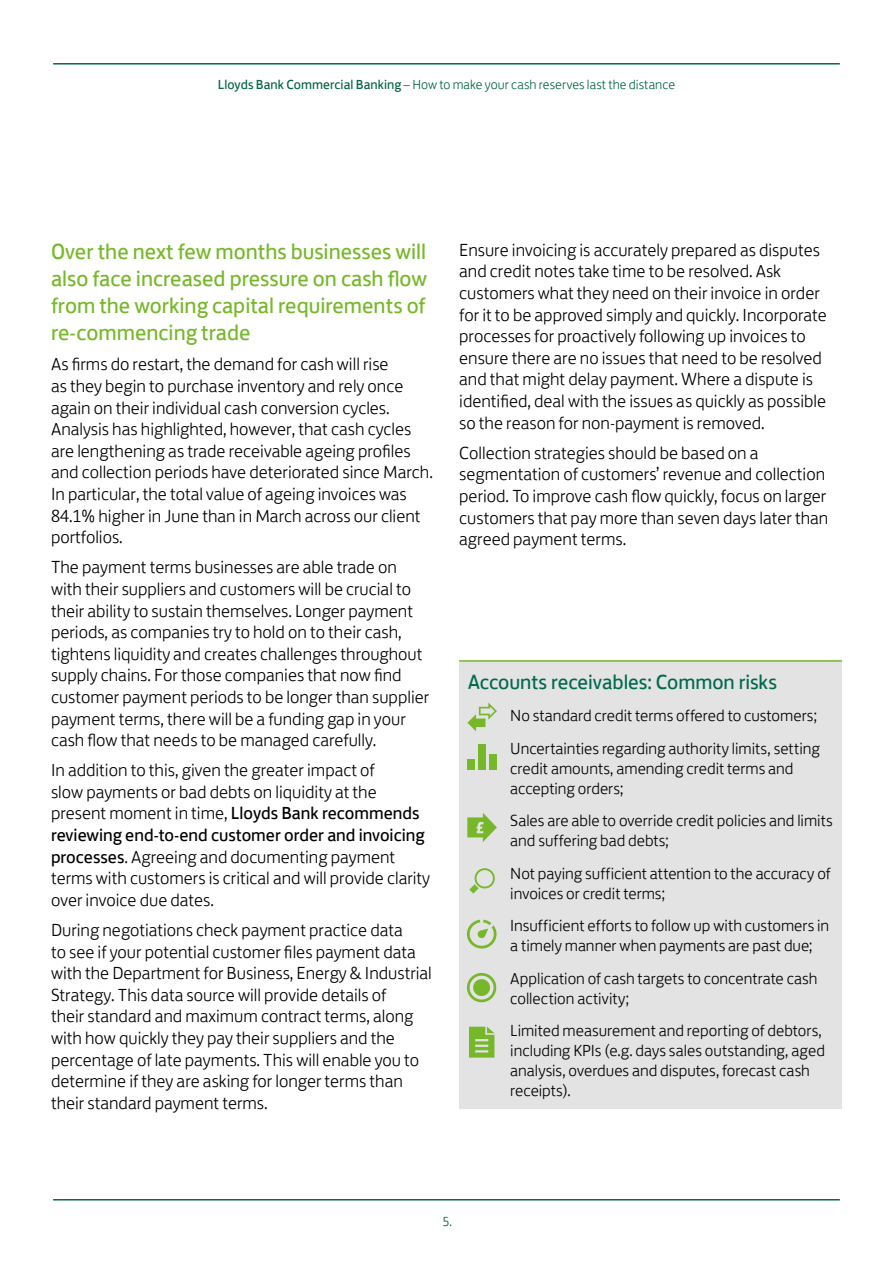
<style>
.page{position:relative;width:893px;height:1263px;background:#fff}
.page>*{position:absolute;margin:0;border:0;box-sizing:border-box;transform-origin:0 0}
.t1{font:22.5px/27px "Lloyds Bank Jack";color:#77b82a;text-align:justify}
.t2{font:21px "Lloyds Bank Jack";letter-spacing:-.005em;color:#006a4d}
.t3{font:300 18px/21.6px "Lloyds Bank Jack";color:#000}
.t4{font:300 16.5px/20px "Lloyds Bank Jack";color:#000}
.t5{font:300 13.5px "Lloyds Bank Jack";letter-spacing:.005em;color:#006440}
.t6{font:300 13.5px "Lloyds Bank Jack";color:#00652a}
.s1{font-weight:400}
</style>
<div class="page">
<hr style="left:53px;top:63px;width:787px;height:2px;background:#006a4e">
<hr style="left:53px;top:1199px;width:787px;height:1px;background:#006a4e">
<div style="left:459px;top:660px;width:383px;height:449px;background:#e3e3e4"></div>
<div style="left:489px;top:754px;width:8px;height:16px;background:#77b82a"></div>
<div style="left:478px;top:744px;width:8px;height:26px;background:#77b82a"></div>
<div style="left:467px;top:759px;width:8px;height:11px;background:#77b82a"></div>
<svg style="left:469px;top:868px;width:26px;height:25px"></svg>
<svg style="left:467px;top:920px;width:30px;height:28px"></svg>
<svg style="left:467px;top:973px;width:29px;height:29px"></svg>
<svg style="left:469px;top:1027px;width:25px;height:30px"></svg>
<svg style="left:467px;top:813px;width:30px;height:29px"></svg>
<svg style="left:467px;top:702px;width:30px;height:29px"></svg>
<hr style="left:459px;top:660px;width:383px;height:2px;background:#77b82a">
<p class="t5" style="left:218px;top:74px;width:459px"><span class="s1">Lloyds Bank Commercial Banking</span> – How to make your cash reserves last the distance</p>
<p class="t1" style="left:51px;top:236px;width:378px">Over the next few months businesses will also face increased pressure on cash flow from the working capital requirements of re-commencing trade</p>
<p class="t3" style="left:51px;top:352px;width:383px">As firms do restart, the demand for cash will rise<br>as they begin to purchase inventory and rely once again on their individual cash conversion cycles.<br>Analysis has highlighted, however, that cash cycles are lengthening as trade receivable ageing profiles and collection periods have deteriorated since March.<br>In particular, the total value of ageing invoices was 84.1% higher in June than in March across our client portfolios.</p>
<p class="t3" style="left:51px;top:555px;width:380px">The payment terms businesses are able trade on with their suppliers and customers will be crucial to their ability to sustain themselves. Longer payment periods, as companies try to hold on to their cash, tightens liquidity and creates challenges throughout supply chains. For those companies that now find customer payment periods to be longer than supplier payment terms, there will be a funding gap in your cash flow that needs to be managed carefully.</p>
<p class="t3" style="left:51px;top:757px;width:381px">In addition to this, given the greater impact of<br>slow payments or bad debts on liquidity at the present moment in time, <span class="s1">Lloyds Bank recommends reviewing end-to-end customer order and invoicing processes</span>. Agreeing and documenting payment terms with customers is critical and will provide clarity over invoice due dates.</p>
<p class="t3" style="left:51px;top:917px;width:382px">During negotiations check payment practice data<br>to see if your potential customer files payment data with the Department for Business, Energy &amp; Industrial Strategy. This data source will provide details of<br>their standard and maximum contract terms, along with how quickly they pay their suppliers and the percentage of late payments. This will enable you to determine if they are asking for longer terms than their standard payment terms.</p>
<p class="t3" style="left:459px;top:237px;width:369px">Ensure invoicing is accurately prepared as disputes and credit notes take time to be resolved. Ask customers what they need on their invoice in order for it to be approved simply and quickly. Incorporate processes for proactively following up invoices to ensure there are no issues that need to be resolved and that might delay payment. Where a dispute is identified, deal with the issues as quickly as possible so the reason for non-payment is removed.</p>
<p class="t3" style="left:459px;top:440px;width:371px">Collection strategies should be based on a segmentation of customers’ revenue and collection period. To improve cash flow quickly, focus on larger customers that pay more than seven days later than agreed payment terms.</p>
<p class="t2" style="left:468px;top:665px;width:311px">Accounts receivables: Common risks</p>
<p class="t4" style="left:510px;top:698px;width:311px;line-height:32.7px">No standard credit terms offered to customers;<br>Uncertainties regarding authority limits, setting</p>
<p class="t4" style="left:510px;top:757px;width:285px">credit amounts, amending credit terms and accepting orders;</p>
<p class="t4" style="left:510px;top:809px;width:324px">Sales are able to override credit policies and limits and suffering bad debts;</p>
<p class="t4" style="left:510px;top:862px;width:322px">Not paying sufficient attention to the accuracy of invoices or credit terms;</p>
<p class="t4" style="left:510px;top:914px;width:321px">Insufficient efforts to follow up with customers in a timely manner when payments are past due;</p>
<p class="t4" style="left:510px;top:967px;width:309px">Application of cash targets to concentrate cash collection activity;</p>
<p class="t4" style="left:510px;top:1019px;width:316px">Limited measurement and reporting of debtors, including KPIs (e.g. days sales outstanding, aged analysis, overdues and disputes, forecast cash receipts).</p>
<p class="t6" style="left:443px;top:1211px;width:11px">5.</p>
</div>
